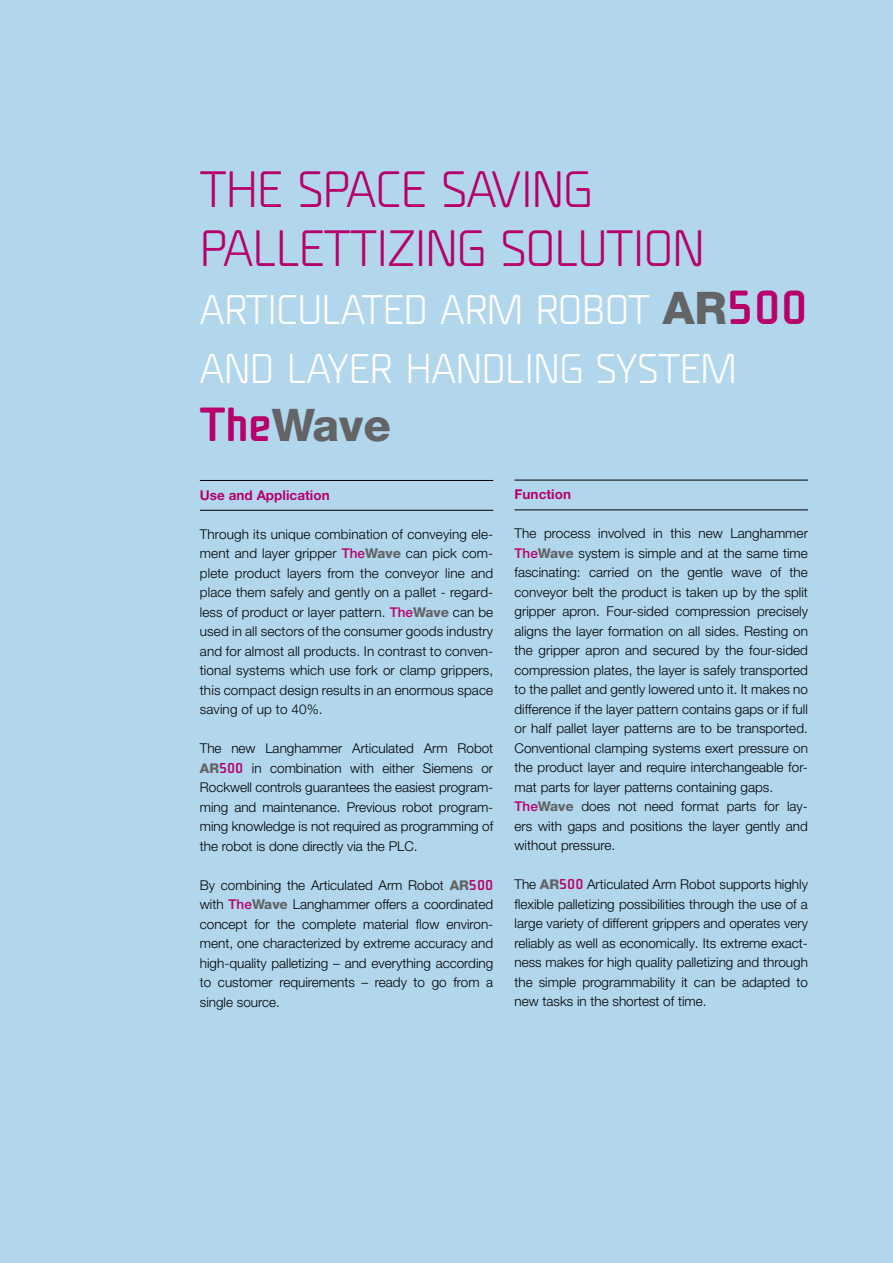
<style>
.page{position:relative;width:893px;height:1263px;background:#b2d7ed}
.page>*{position:absolute;margin:0;border:0;box-sizing:border-box;transform-origin:0 0}
.t1{font:300 48px/58.5px "Unicod Pro";letter-spacing:-.01em;color:#b7006a}
.t2{font:800 45px "Helvetica Neue LT Pro";color:#636466}
.t3{font:300 39px/58.5px "Unicod Pro";color:#fff}
.t4{font:300 13.5px/19.5px "Helvetica Neue LT Pro";letter-spacing:.005em;color:#000;text-align:justify}
.t5{font:700 13.5px "Helvetica Neue LT Pro";letter-spacing:.005em;color:#b7006a}
.s1{font-family:"Helvetica Neue LT Pro";font-weight:800;font-size:45px;color:#636466}
.s2{font-weight:500;font-size:45px;color:#b7006a}
.s3{font-family:"Unicod Pro";font-weight:500;color:#b7006a}
.s4{font-weight:500;color:#b7006a}
.s5{font-weight:800;color:#636466}
</style>
<div class="page">
<hr style="left:200px;top:480px;width:293px;height:1px;background:#000">
<hr style="left:200px;top:510px;width:293px;height:1px;background:#000">
<hr style="left:514px;top:480px;width:294px;height:1px;background:#000">
<hr style="left:514px;top:509px;width:294px;height:1px;background:#000">
<h1 class="t1" style="left:200px;top:159px;width:506px">THE SPACE SAVING<br>PALLETTIZING SOLUTION</h1>
<h3 class="t3" style="left:200px;top:279px;width:610px">ARTICULATED ARM ROBOT <span class="s1">AR</span><span class="s2">500<br></span>AND LAYER HANDLING SYSTEM</h3>
<h2 class="t2" style="left:200px;top:398px;width:193px"><span class="s3">The</span>Wave</h2>
<p class="t5" style="left:200px;top:486px;width:131px">Use and Application</p>
<p class="t4" style="left:200px;top:524px;width:295px">Through its unique combination of conveying ele&shy;ment and layer gripper <span class="s4">The</span><span class="s5">Wave</span> can pick com&shy;plete product layers from the conveyor line and place them safely and gently on a pallet - regard&shy;less of product or layer pattern. <span class="s4">The</span><span class="s5">Wave</span> can be used in all sectors of the consumer goods industry and for almost all products. In contrast to conven&shy;tional systems which use fork or clamp grippers, this compact design results in an enormous space saving of up to 40%.</p>
<p class="t4" style="left:200px;top:738px;width:295px">The new Langhammer Articulated Arm Robot <span class="s5">AR</span><span class="s3">500</span> in combination with either Siemens or Rockwell controls guarantees the easiest program&shy;ming and maintenance. Previous robot program&shy;ming knowledge is not required as programming of the robot is done directly via the PLC.</p>
<p class="t4" style="left:200px;top:875px;width:295px">By combining the Articulated Arm Robot <span class="s5">AR</span><span class="s3">500 </span>with <span class="s4">The</span><span class="s5">Wave</span> Langhammer offers a coordinated concept for the complete material flow environ&shy;ment, one characterized by extreme accuracy and high-quality palletizing – and everything according to customer requirements – ready to go from a single source.</p>
<p class="t5" style="left:514px;top:486px;width:58px">Function</p>
<p class="t4" style="left:514px;top:524px;width:295px;text-align:left">The process involved in this new Langhammer <span class="s4">The</span><span class="s5">Wave</span> system is simple and at the same time fascinating: carried on the gentle wave of the conveyor belt the product is taken up by the split gripper apron. Four-sided compression precisely aligns the layer formation on all sides. Resting on the gripper apron and secured by the four-sided compression plates, the layer is safely transported to the pallet and gently lowered unto it. It makes no difference if the layer pattern contains gaps or if full or half pallet layer patterns are to be transported.<br>Conventional clamping systems exert pressure on the product layer and require interchangeable for&shy;mat parts for layer patterns containing gaps.<br><span class="s4">The</span><span class="s5">Wave</span> does not need format parts for lay&shy;ers with gaps and positions the layer gently and without pressure.</p>
<p class="t4" style="left:514px;top:874px;width:295px">The <span class="s5">AR</span><span class="s3">500</span> Articulated Arm Robot supports highly flexible palletizing possibilities through the use of a large variety of different grippers and operates very reliably as well as economically. Its extreme exact&shy;ness makes for high quality palletizing and through the simple programmability it can be adapted to new tasks in the shortest of time.</p>
</div>
